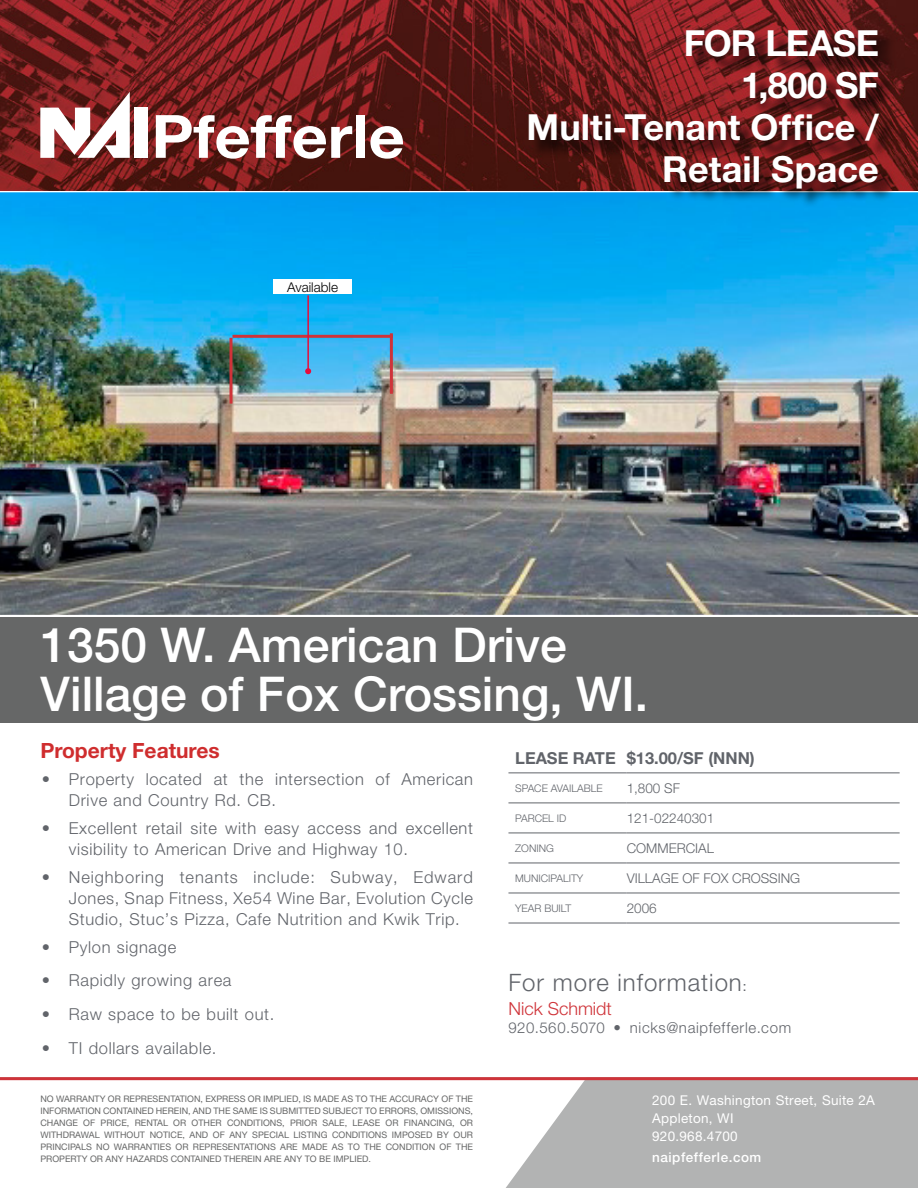
<style>
.page{position:relative;width:918px;height:1188px;background:#fff}
.page>*{position:absolute;margin:0;border:0;box-sizing:border-box;transform-origin:0 0}
.t1{font:500 48px/49.5px "Helvetica Neue LT Std";color:#fff}
.t2{font:700 36px/42px "Helvetica Neue LT Std";color:#fff;text-align:right}
.t3{font:300 24px "Helvetica Neue LT Std";letter-spacing:.04em;color:#61646a}
.t4{font:700 21px "Helvetica Neue LT Std";color:#cf2d2e}
.t5{font:300 18px "Helvetica Neue LT Std";color:#cf3339}
.t6{font:300 16.5px/21px "Helvetica Neue LT Std";letter-spacing:.04em;color:#61646a}
.t7{font:700 16.5px "Helvetica Neue LT Std";color:#61646a}
.t8{font:300 15px "Helvetica Neue LT Std";letter-spacing:.045em;color:#61646a}
.t9{font:300 13.5px "Helvetica Neue LT Std";color:#61646a}
.t10{font:13.5px/18px "Helvetica Neue LT Std";letter-spacing:.02em;color:#fff}
.t11{font:500 13.5px "Helvetica Neue LT Std";letter-spacing:.04em;color:#fff}
.t12{font:300 13.5px "Helvetica Neue LT Std";color:#000}
.t13{font:300 10.5px "Helvetica Neue LT Std";color:#61646a}
.t14{font:9px/12.1px "Helvetica Neue LT Std";color:#666767;text-align:justify}
.s1{font-weight:400;font-size:13.5px}
</style>
<div class="page">
<img style="left:0;top:0;width:918px;height:189px">
<img style="left:0;top:189px;width:918px;height:426px">
<div style="left:0;top:1078px;width:918px;height:110px;background:#b2b3b3"></div>
<svg style="left:0;top:1080px;width:586px;height:108px;background:#f9f9f9"></svg>
<div style="left:0;top:617px;width:918px;height:106px;background:#666767"></div>
<hr style="left:0;top:1077px;width:918px;height:3px;background:#cf3339">
<div style="left:134px;top:108px;width:14px;height:50px;background:#fff"></div>
<svg style="left:40px;top:92px;width:90px;height:66px"></svg>
<svg style="left:156px;top:115px;width:196px;height:44px"></svg>
<div style="left:356px;top:115px;width:9px;height:43px;background:#fff"></div>
<svg style="left:370px;top:126px;width:33px;height:33px"></svg>
<hr style="left:508px;top:773px;width:119px;height:1px;background:#61646a">
<hr style="left:627px;top:773px;width:273px;height:1px;background:#61646a">
<hr style="left:508px;top:803px;width:119px;height:1px;background:#61646a">
<hr style="left:627px;top:803px;width:273px;height:1px;background:#61646a">
<hr style="left:508px;top:833px;width:119px;height:1px;background:#61646a">
<hr style="left:627px;top:833px;width:273px;height:1px;background:#61646a">
<hr style="left:508px;top:863px;width:119px;height:1px;background:#61646a">
<hr style="left:627px;top:863px;width:273px;height:1px;background:#61646a">
<hr style="left:508px;top:893px;width:119px;height:1px;background:#61646a">
<hr style="left:627px;top:893px;width:273px;height:1px;background:#61646a">
<hr style="left:508px;top:923px;width:119px;height:1px;background:#61646a">
<hr style="left:627px;top:923px;width:273px;height:1px;background:#61646a">
<div style="left:531px;top:32px;width:366px;height:176px;background:#000;opacity:.75"></div>
<div style="left:273px;top:280px;width:79px;height:14px;background:#fff"></div>
<hr style="left:230px;top:338px;width:2px;height:66px;background:#cf3339">
<hr style="left:390px;top:333px;width:3px;height:61px;background:#cf3339">
<hr style="left:232px;top:335px;width:161px;height:3px;background:#cf3339">
<hr style="left:307px;top:295px;width:2px;height:76px;background:#e70c3c">
<svg style="left:305px;top:368px;width:6px;height:6px"></svg>
<h3 class="t12" style="left:287px;top:279px;width:52px">Available</h3>
<h2 class="t2" style="left:527px;top:22px;width:354px">FOR LEASE<br>1,800 SF<br>Multi-Tenant Office /<br>Retail Space</h2>
<h1 class="t1" style="left:40px;top:619px;width:609px">1350 W. American Drive<br>Village of Fox Crossing, WI.</h1>
<h3 class="t4" style="left:40px;top:737px;width:181px">Property Features</h3>
<h3 class="t6" style="left:69px;top:769px;width:406px;text-indent:-27px">• Property located at the intersection of American<br>Drive and Country Rd. CB.</h3>
<h3 class="t6" style="left:69px;top:817px;width:406px;text-indent:-27px">• Excellent retail site with easy access and excellent visibility to American Drive and Highway 10.</h3>
<h3 class="t6" style="left:69px;top:866px;width:406px;text-align:justify;text-indent:-27px">• Neighboring tenants include: Subway, Edward Jones, Snap Fitness, Xe54 Wine Bar, Evolution Cycle Studio, Stuc’s Pizza, Cafe Nutrition and Kwik Trip.</h3>
<h3 class="t6" style="left:42px;top:936px;width:136px">• Pylon signage</h3>
<h3 class="t6" style="left:42px;top:970px;width:191px">• Rapidly growing area</h3>
<h3 class="t6" style="left:42px;top:1003px;width:234px">• Raw space to be built out.</h3>
<h3 class="t6" style="left:42px;top:1037px;width:176px">• TI dollars available.</h3>
<h3 class="t7" style="left:515px;top:747px;width:241px">LEASE RATE $13.00/SF (NNN)</h3>
<p class="t13" style="left:515px;top:781px;width:89px">SPACE AVAILABLE</p>
<h3 class="t9" style="left:627px;top:780px;width:55px">1,800 SF</h3>
<p class="t13" style="left:515px;top:812px;width:53px">PARCEL ID</p>
<h3 class="t9" style="left:627px;top:810px;width:89px">121-02240301</h3>
<p class="t13" style="left:515px;top:842px;width:40px">ZONING</p>
<h3 class="t9" style="left:627px;top:840px;width:89px">COMMERCIAL</h3>
<p class="t13" style="left:515px;top:872px;width:70px">MUNICIPALITY</p>
<h3 class="t9" style="left:627px;top:870px;width:175px">VILLAGE OF FOX CROSSING</h3>
<p class="t13" style="left:515px;top:902px;width:58px">YEAR BUILT</p>
<h3 class="t9" style="left:627px;top:900px;width:32px">2006</h3>
<h3 class="t3" style="left:508px;top:967px;width:240px">For more information<span class="s1">:</span></h3>
<h3 class="t5" style="left:508px;top:998px;width:105px">Nick Schmidt</h3>
<h3 class="t8" style="left:508px;top:1019px;width:284px">920.560.5070 • nicks@naipfefferle.com</h3>
<p class="t14" style="left:40px;top:1092px;width:434px">NO WARRANTY OR REPRESENTATION, EXPRESS OR IMPLIED, IS MADE AS TO THE ACCURACY OF THE INFORMATION CONTAINED HEREIN, AND THE SAME IS SUBMITTED SUBJECT TO ERRORS, OMISSIONS, CHANGE OF PRICE, RENTAL OR OTHER CONDITIONS, PRIOR SALE, LEASE OR FINANCING, OR WITHDRAWAL WITHOUT NOTICE, AND OF ANY SPECIAL LISTING CONDITIONS IMPOSED BY OUR PRINCIPALS NO WARRANTIES OR REPRESENTATIONS ARE MADE AS TO THE CONDITION OF THE PROPERTY OR ANY HAZARDS CONTAINED THEREIN ARE ANY TO BE IMPLIED.</p>
<h3 class="t10" style="left:652px;top:1091px;width:224px">200 E. Washington Street, Suite 2A<br>Appleton, WI<br>920.968.4700</h3>
<h3 class="t11" style="left:652px;top:1149px;width:111px">naipfefferle.com</h3>
</div>
